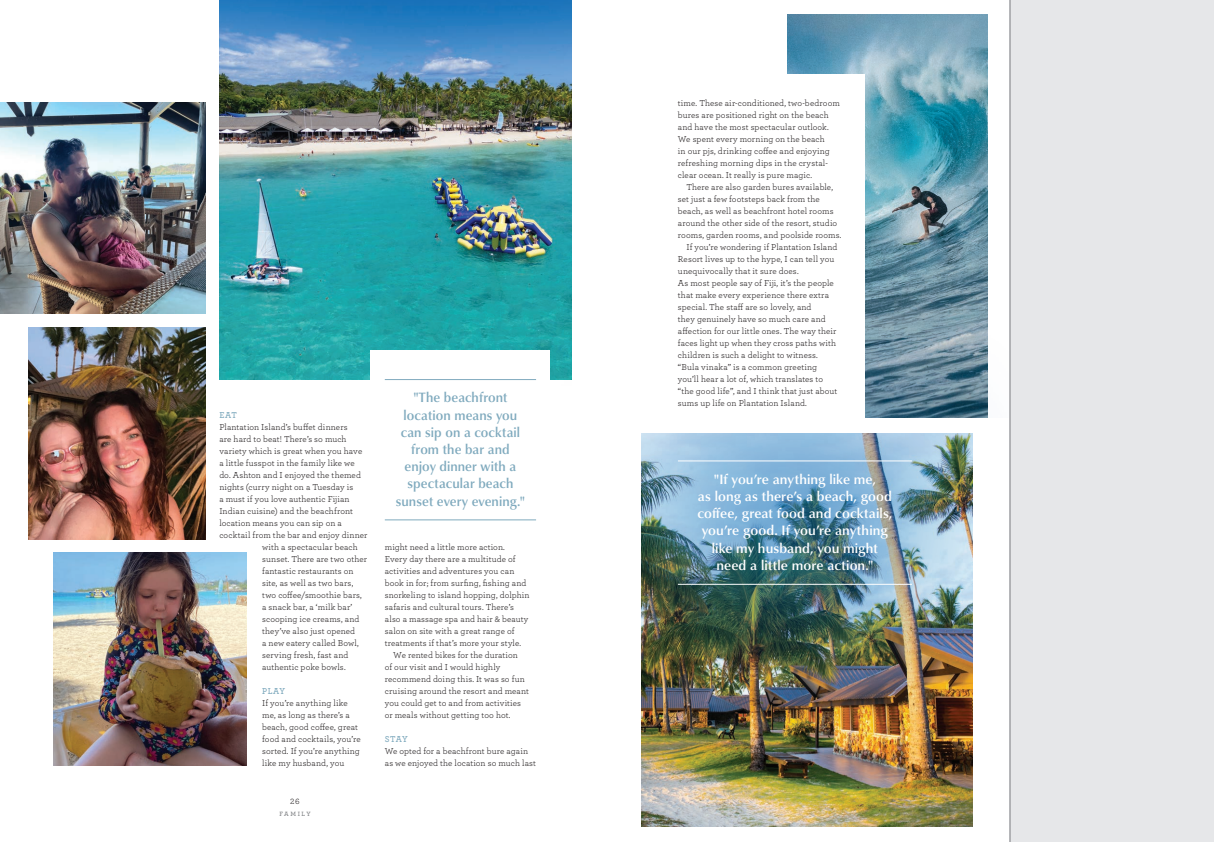
<style>
.page{position:relative;width:1214px;height:842px;background:#fff}
.page>*{position:absolute;margin:0;border:0;box-sizing:border-box;transform-origin:0 0}
.Pull_Quote{font:500 14px/17.2px "Classico URW";letter-spacing:.005em;color:#fff;text-align:center}
.Pull_Quote-2{font:500 14px/17.2px "Classico URW";letter-spacing:.005em;color:#80aabe;text-align:center;scale:.96 1}
.Body_-_First_Paragraph{font:9px/12px "Archer";letter-spacing:.01em;color:#231f20}
.Body_-_Indent{font:9px/12px "Archer";letter-spacing:.01em;color:#231f20}
.Sub_Header{font:600 9px "Archer";letter-spacing:.04em;color:#80aabe}
.t1{font:8px "Archer";color:#231f20}
.t2{font:600 6.5px "Archer";letter-spacing:.24em;color:#808285}
</style>
<div class="page">
<img style="left:28px;top:328px;width:177px;height:212px">
<img style="left:787px;top:14px;width:200px;height:287px">
<img style="left:641px;top:745px;width:332px;height:82px">
<div style="left:532px;top:301px;width:524px;height:444px;background:#0164b0;opacity:.75"></div>
<hr style="left:677px;top:461px;width:234px;height:1px;background:#fff">
<hr style="left:677px;top:584px;width:234px;height:1px;background:#fff">
<img style="left:54px;top:553px;width:192px;height:212px">
<img style="left:0;top:102px;width:205px;height:211px">
<img style="left:219px;top:0;width:354px;height:379px">
<div style="left:607px;top:74px;width:257px;height:358px;background:#fff"></div>
<div style="left:370px;top:351px;width:180px;height:73px;background:#fff"></div>
<div style="left:370px;top:387px;width:271px;height:455px;background:#fff"></div>
<hr style="left:385px;top:379px;width:151px;height:1px;background:#80aabe">
<hr style="left:385px;top:520px;width:151px;height:1px;background:#80aabe">
<div style="left:973px;top:432px;width:60px;height:410px;background:#fff"></div>
<div style="left:573px;top:0;width:68px;height:842px;background:#fff"></div>
<div style="left:607px;top:418px;width:401px;height:14px;background:#fff"></div>
<div style="left:1009px;top:0;width:204px;height:842px;background:#e6e7e9"></div>
<hr style="left:1009px;top:0;width:1px;height:842px;background:#808285">
<p class="Sub_Header" style="left:219px;top:408px;width:19px">EAT</p>
<p class="Body_-_First_Paragraph" style="left:219px;top:421px;width:130px">Plantation Island’s buffet dinners</p>
<p class="Body_-_First_Paragraph" style="left:219px;top:433px;width:129px">are hard to beat! There’s so much</p>
<p class="Body_-_First_Paragraph" style="left:219px;top:445px;width:144px">variety which is great when you have</p>
<p class="Body_-_First_Paragraph" style="left:219px;top:457px;width:137px">a little fusspot in the family like we</p>
<p class="Body_-_First_Paragraph" style="left:219px;top:469px;width:143px">do. Ashton and I enjoyed the themed</p>
<p class="Body_-_First_Paragraph" style="left:219px;top:481px;width:135px">nights (curry night on a Tuesday is</p>
<p class="Body_-_First_Paragraph" style="left:219px;top:493px;width:132px">a must if you love authentic Fijian</p>
<p class="Body_-_First_Paragraph" style="left:219px;top:505px;width:135px">Indian cuisine) and the beachfront</p>
<p class="Body_-_First_Paragraph" style="left:219px;top:517px;width:124px">location means you can sip on a</p>
<p class="Body_-_First_Paragraph" style="left:219px;top:529px;width:149px">cocktail from the bar and enjoy dinner</p>
<p class="Body_-_First_Paragraph" style="left:262px;top:541px;width:97px">with a spectacular beach</p>
<p class="Body_-_First_Paragraph" style="left:262px;top:553px;width:106px">sunset. There are two other</p>
<p class="Body_-_First_Paragraph" style="left:262px;top:565px;width:93px">fantastic restaurants on</p>
<p class="Body_-_First_Paragraph" style="left:262px;top:577px;width:93px">site, as well as two bars,</p>
<p class="Body_-_First_Paragraph" style="left:262px;top:589px;width:101px">two coffee/smoothie bars,</p>
<p class="Body_-_First_Paragraph" style="left:262px;top:601px;width:92px">a snack bar, a ‘milk bar’</p>
<p class="Body_-_First_Paragraph" style="left:262px;top:613px;width:99px">scooping ice creams, and</p>
<p class="Body_-_First_Paragraph" style="left:262px;top:625px;width:94px">they’ve also just opened</p>
<p class="Body_-_First_Paragraph" style="left:262px;top:637px;width:98px">a new eatery called Bowl,</p>
<p class="Body_-_First_Paragraph" style="left:262px;top:649px;width:88px">serving fresh, fast and</p>
<p class="Body_-_First_Paragraph" style="left:262px;top:661px;width:85px">authentic poke bowls.</p>
<p class="Sub_Header" style="left:262px;top:684px;width:25px">PLAY</p>
<p class="Body_-_First_Paragraph" style="left:262px;top:697px;width:100px">If you’re anything like me, as long as there’s a beach, good coffee, great food and cocktails, you’re sorted. If you’re anything like my husband, you</p>
<p class="t1" style="left:290px;top:796px;width:11px">26</p>
<p class="t2" style="left:279px;top:809px;width:33px">FAMILY</p>
<p class="Pull_Quote-2" style="left:396px;top:388px;width:136px">"The beachfront location means you can sip on a cocktail from the bar and enjoy dinner with a spectacular beach sunset every evening."</p>
<p class="Body_-_First_Paragraph" style="left:385px;top:541px;width:146px">might need a little more action.<br>Every day there are a multitude of activities and adventures you can book in for; from surfing, fishing and snorkeling to island hopping, dolphin safaris and cultural tours. There’s also a massage spa and hair &amp; beauty salon on site with a great range of treatments if that’s more your style.</p>
<p class="Body_-_Indent" style="left:385px;top:649px;width:146px;text-indent:9px">We rented bikes for the duration<br>of our visit and I would highly recommend doing this. It was so fun cruising around the resort and meant you could get to and from activities or meals without getting too hot.</p>
<p class="Sub_Header" style="left:385px;top:732px;width:24px">STAY</p>
<p class="Body_-_First_Paragraph" style="left:385px;top:745px;width:153px">We opted for a beachfront bure again as we enjoyed the location so much last</p>
<p class="Body_-_First_Paragraph" style="left:677px;top:97px;width:163px">time. These air-conditioned, two-bedroom bures are positioned right on the beach and have the most spectacular outlook.<br>We spent every morning on the beach<br>in our pjs, drinking coffee and enjoying refreshing morning dips in the crystal&shy;clear ocean. It really is pure magic.</p>
<p class="Body_-_Indent" style="left:677px;top:181px;width:165px;text-indent:9px">There are also garden bures available, set just a few footsteps back from the beach, as well as beachfront hotel rooms around the other side of the resort, studio rooms, garden rooms, and poolside rooms.</p>
<p class="Body_-_Indent" style="left:677px;top:241px;width:161px;text-indent:9px">If you’re wondering if Plantation Island Resort lives up to the hype, I can tell you unequivocally that it sure does.<br>As most people say of Fiji, it’s the people that make every experience there extra special. The staff are so lovely, and<br>they genuinely have so much care and affection for our little ones. The way their faces light up when they cross paths with children is such a delight to witness. “Bula vinaka” is a common greeting you’ll hear a lot of, which translates to “the good life”, and I think that just about sums up life on Plantation Island.</p>
<p class="Pull_Quote" style="left:697px;top:470px;width:196px">"If you’re anything like me,<br>as long as there’s a beach, good coffee, great food and cocktails, you’re good. If you’re anything like my husband, you might need a little more action."</p>
</div>
